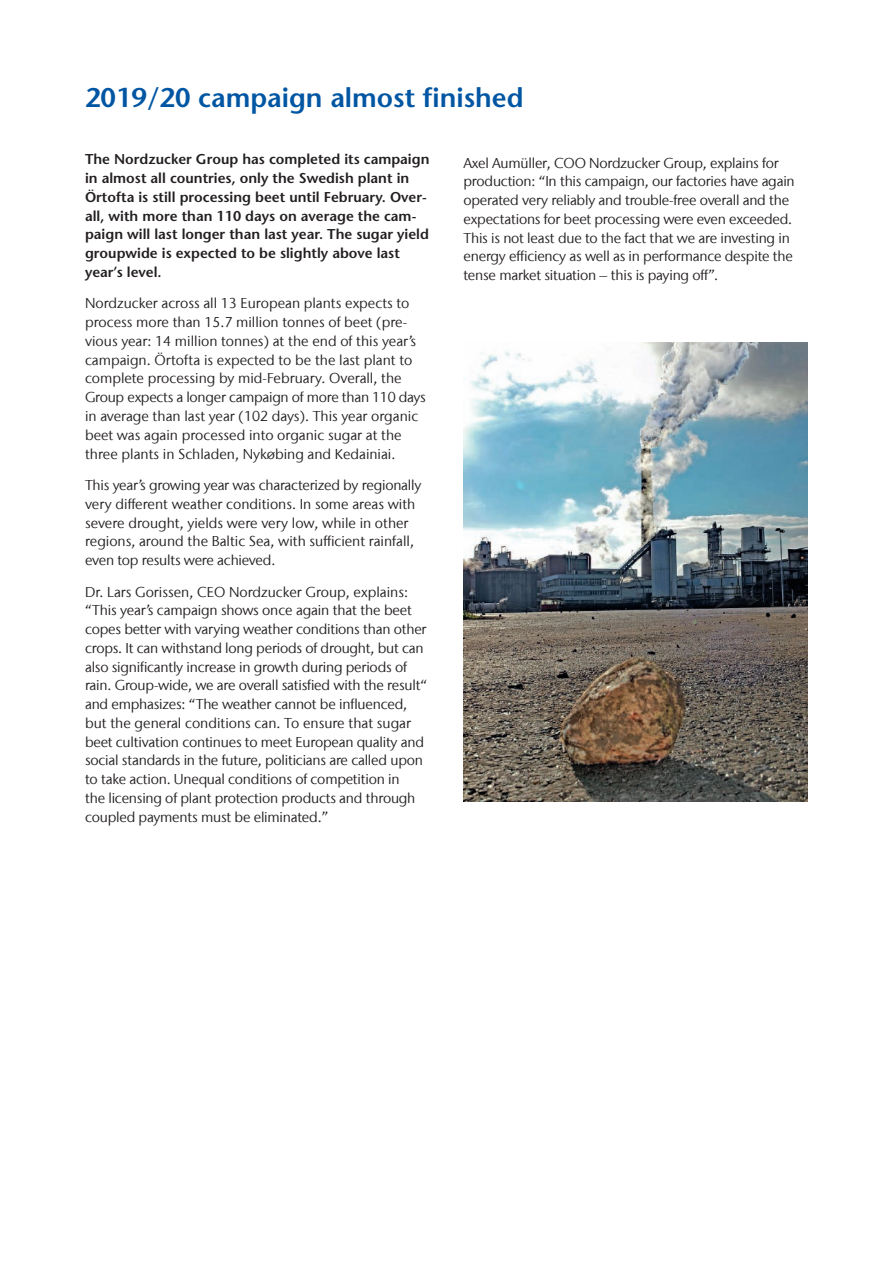
<style>
.page{position:relative;width:893px;height:1263px;background:#fff}
.page>*{position:absolute;margin:0;border:0;box-sizing:border-box;transform-origin:0 0}
.t1{font:600 27px "Stone Sans";color:#0156a3}
.t2{font:14.25px/18.8px "Stone Sans IIITC Com";letter-spacing:-.015em;color:#231f20}
.t3{font:600 14.25px/18.8px "Stone Sans";color:#231f20}
</style>
<div class="page">
<img style="left:463px;top:342px;width:345px;height:459px">
<h1 class="t1" style="left:85px;top:80px;width:440px">2019/20 campaign almost finished</h1>
<p class="t3" style="left:85px;top:150px;width:346px">The Nordzucker Group has completed its campaign in almost all countries, only the Swedish plant in Örtofta is still processing beet until February. Over&shy;all, with more than 110 days on average the cam&shy;paign will last longer than last year. The sugar yield groupwide is expected to be slightly above last year’s level.</p>
<p class="t2" style="left:85px;top:294px;width:342px">Nordzucker across all 13 European plants expects to process more than 15.7 million tonnes of beet (pre&shy;vious year: 14 million tonnes) at the end of this year’s campaign. Örtofta is expected to be the last plant to complete processing by mid-February. Overall, the Group expects a longer campaign of more than 110 days in average than last year (102 days). This year organic beet was again processed into organic sugar at the three plants in Schladen, Nykøbing and Kedainiai.</p>
<p class="t2" style="left:85px;top:475px;width:338px">This year’s growing year was characterized by regionally very different weather conditions. In some areas with severe drought, yields were very low, while in other regions, around the Baltic Sea, with sufficient rainfall, even top results were achieved.</p>
<p class="t2" style="left:85px;top:582px;width:344px">Dr. Lars Gorissen, CEO Nordzucker Group, explains: “This year’s campaign shows once again that the beet copes better with varying weather conditions than other crops. It can withstand long periods of drought, but can also significantly increase in growth during periods of rain. Group-wide, we are overall satisfied with the result“ and emphasizes: “The weather cannot be influenced, but the general conditions can. To ensure that sugar beet cultivation continues to meet European quality and social standards in the future, politicians are called upon to take action. Unequal conditions of competition in<br>the licensing of plant protection products and through coupled payments must be eliminated.”</p>
<p class="t2" style="left:463px;top:153px;width:333px">Axel Aumüller, COO Nordzucker Group, explains for production: “In this campaign, our factories have again operated very reliably and trouble-free overall and the expectations for beet processing were even exceeded.<br>This is not least due to the fact that we are investing in energy efficiency as well as in performance despite the tense market situation – this is paying off”.</p>
</div>
